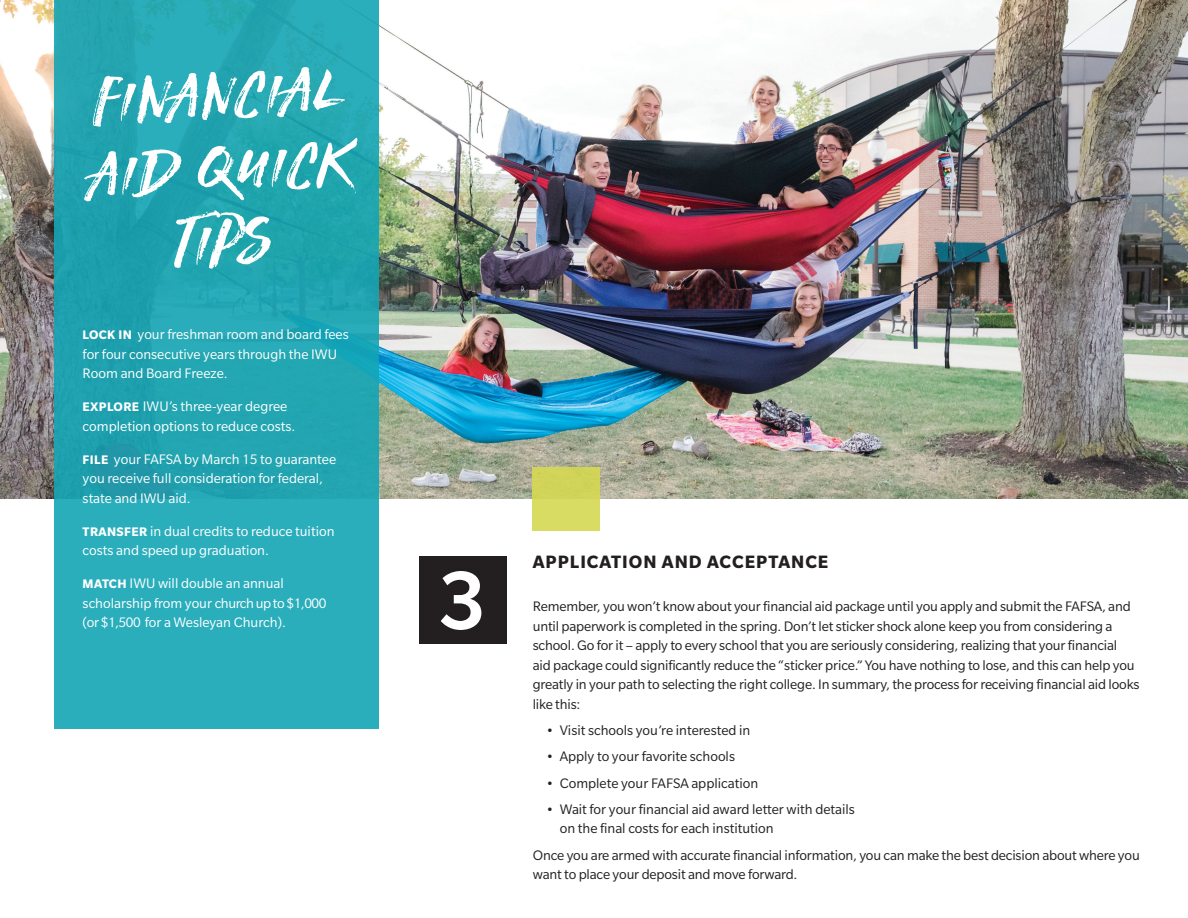
<style>
.page{position:relative;width:1188px;height:918px;background:#fff}
.page>*{position:absolute;margin:0;border:0;box-sizing:border-box;transform-origin:0 0}
.t1{font:500 90px "Slate Std";color:#fff}
.t2{font:italic 72px "STONEHARBOUR";color:#fff}
.t3{font:700 19.5px "Slate Std";letter-spacing:.05em;color:#231f20}
.Paragraph_Style_1{font:15px/19.5px "Slate Std";letter-spacing:-.01em;color:#231f20}
.Sidebar_1{font:15px/19.5px "Slate Std";color:#fff}
.s1{font-weight:700;font-size:13.5px}
</style>
<div class="page">
<img style="left:0;top:0;width:1188px;height:499px">
<div style="left:54px;top:0;width:325px;height:729px;background:#25a8b3"></div>
<div style="left:533px;top:467px;width:67px;height:64px;background:#d7da60"></div>
<div style="left:419px;top:556px;width:88px;height:88px;background:#231f20"></div>
<p class="t2" style="left:87px;top:46px;width:247px;rotate:-3deg">financial</p>
<p class="t2" style="left:85px;top:120px;width:260px;rotate:-3deg">aid quick</p>
<p class="t2" style="left:170px;top:190px;width:98px;rotate:-3deg">tips</p>
<p class="Sidebar_1" style="left:83px;top:324px;width:268px"><span class="s1">LOCK IN</span> your freshman room and board fees for four consecutive years through the IWU<br>Room and Board Freeze.</p>
<p class="Sidebar_1" style="left:83px;top:396px;width:214px"><span class="s1">EXPLORE</span> IWU’s three-year degree completion options to reduce costs.</p>
<p class="Sidebar_1" style="left:83px;top:449px;width:255px"><span class="s1">FILE</span> your FAFSA by March 15 to guarantee you receive full consideration for federal, state and IWU aid.</p>
<p class="Sidebar_1" style="left:83px;top:521px;width:253px"><span class="s1">TRANSFER</span> in dual credits to reduce tuition costs and speed up graduation.</p>
<p class="Sidebar_1" style="left:83px;top:573px;width:245px"><span class="s1">MATCH</span> IWU will double an annual scholarship from your church up to $1,000 (or $1,500 for a Wesleyan Church).</p>
<p class="t1" style="left:438px;top:553px;width:51px">3</p>
<p class="t3" style="left:533px;top:552px;width:297px">APPLICATION AND ACCEPTANCE</p>
<p class="Paragraph_Style_1" style="left:533px;top:597px;width:608px">Remember, you won’t know about your financial aid package until you apply and submit the FAFSA, and until paperwork is completed in the spring. Don’t let sticker shock alone keep you from considering a school. Go for it – apply to every school that you are seriously considering, realizing that your financial<br>aid package could significantly reduce the “sticker price.” You have nothing to lose, and this can help you greatly in your path to selecting the right college. In summary, the process for receiving financial aid looks like this:</p>
<p class="Paragraph_Style_1" style="left:546px;top:721px;width:206px">• Visit schools you’re interested in</p>
<p class="Paragraph_Style_1" style="left:546px;top:747px;width:190px">• Apply to your favorite schools</p>
<p class="Paragraph_Style_1" style="left:546px;top:773px;width:214px">• Complete your FAFSA application</p>
<p class="Paragraph_Style_1" style="left:560px;top:799px;width:297px;text-indent:-14px">• Wait for your financial aid award letter with details on the final costs for each institution</p>
<p class="Paragraph_Style_1" style="left:533px;top:845px;width:609px">Once you are armed with accurate financial information, you can make the best decision about where you want to place your deposit and move forward.</p>
</div>
